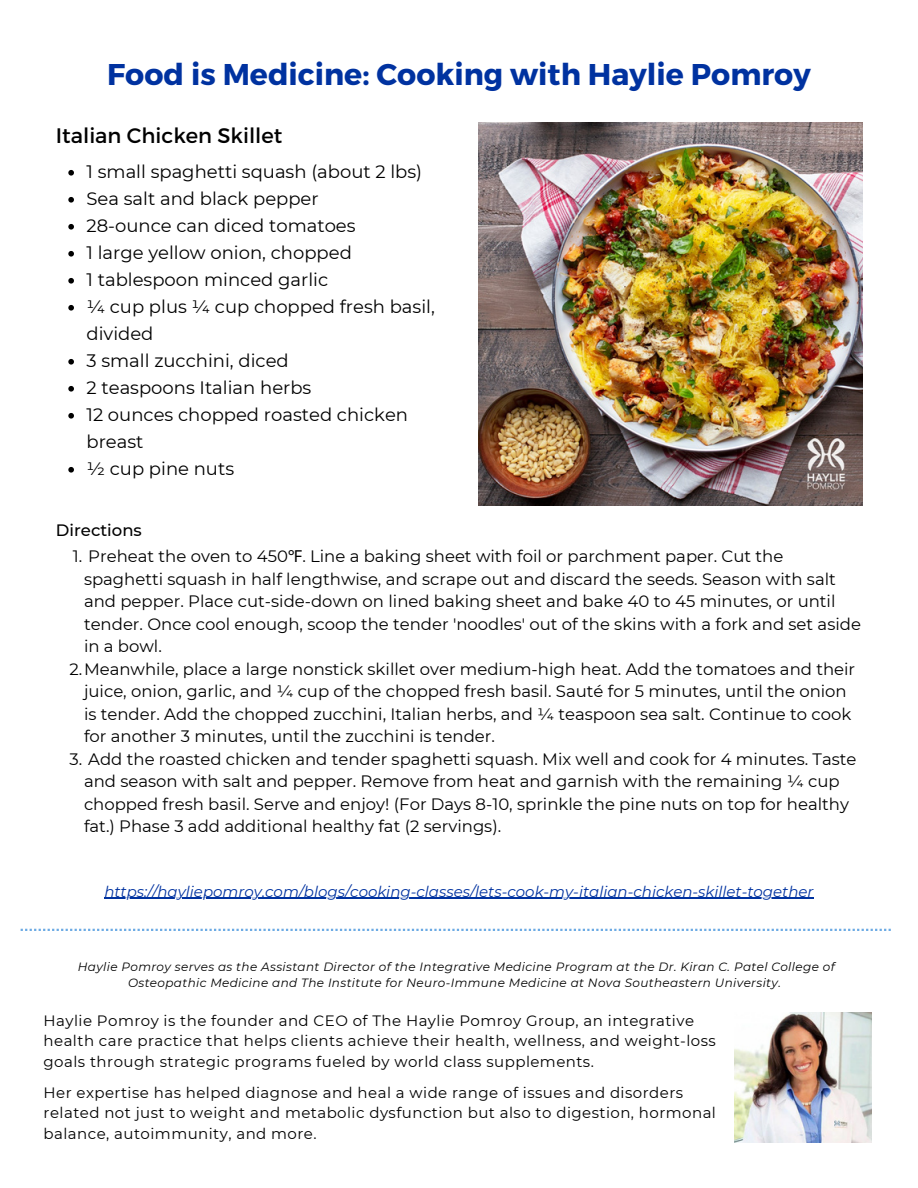
<style>
.page{position:relative;width:918px;height:1188px;background:#fff}
.page>*{position:absolute;margin:0;border:0;box-sizing:border-box;transform-origin:0 0}
.t1{font:700 30px "Montserrat";color:#0032a0}
.t2{font:21px "Montserrat";color:#000}
.t3{font:18px/27px "Montserrat";color:#000}
.t4{font:16.5px/22.5px "Montserrat";color:#000}
.t5{font:500 16.5px "Montserrat";color:#000}
.t6{font:15px/20.7px "Montserrat";letter-spacing:.03em;color:#000}
.t7{font:italic 15px "Montserrat";color:#0032a0}
.t8{font:italic 12px/16px "Montserrat";letter-spacing:.03em;color:#000;text-align:center}
.s1{font-family:"Noto Sans"}
</style>
<div class="page">
<img style="left:479px;top:122px;width:383px;height:384px">
<svg style="left:68px;top:170px;width:6px;height:6px"></svg>
<svg style="left:68px;top:197px;width:6px;height:6px"></svg>
<svg style="left:68px;top:224px;width:6px;height:6px"></svg>
<svg style="left:68px;top:251px;width:6px;height:6px"></svg>
<svg style="left:68px;top:278px;width:6px;height:6px"></svg>
<svg style="left:68px;top:305px;width:6px;height:6px"></svg>
<svg style="left:68px;top:359px;width:6px;height:6px"></svg>
<svg style="left:68px;top:386px;width:6px;height:6px"></svg>
<svg style="left:68px;top:413px;width:6px;height:6px"></svg>
<svg style="left:68px;top:467px;width:6px;height:6px"></svg>
<hr style="left:104px;top:898px;width:710px;height:1px;background:#0032a0">
<svg style="left:21px;top:929px;width:870px;height:2px"></svg>
<img style="left:735px;top:1012px;width:136px;height:131px">
<h1 class="t1" style="left:107px;top:55px;width:705px">Food is Medicine: Cooking with Haylie Pomroy</h1>
<p class="t2" style="left:56px;top:121px;width:228px">Italian Chicken Skillet</p>
<p class="t3" style="left:87px;top:158px;width:350px">1 small spaghetti squash (about 2 lbs)<br>Sea salt and black pepper<br>28-ounce can diced tomatoes<br>1 large yellow onion, chopped<br>1 tablespoon minced garlic<br>¼ cup plus ¼ cup chopped fresh basil, divided<br>3 small zucchini, diced<br>2 teaspoons Italian herbs<br>12 ounces chopped roasted chicken breast<br>½ cup pine nuts</p>
<p class="t5" style="left:56px;top:520px;width:87px">Directions</p>
<p class="t4" style="left:73px;top:545px;width:712px">1. Preheat the oven to 450<span class="s1">℉</span>. Line a baking sheet with foil or parchment paper. Cut the</p>
<p class="t4" style="left:84px;top:568px;width:753px">spaghetti squash in half lengthwise, and scrape out and discard the seeds. Season with salt</p>
<p class="t4" style="left:84px;top:590px;width:753px">and pepper. Place cut-side-down on lined baking sheet and bake 40 to 45 minutes, or until</p>
<p class="t4" style="left:84px;top:613px;width:778px">tender. Once cool enough, scoop the tender 'noodles' out of the skins with a fork and set aside</p>
<p class="t4" style="left:84px;top:635px;width:79px">in a bowl.</p>
<p class="t4" style="left:70px;top:658px;width:787px">2.Meanwhile, place a large nonstick skillet over medium-high heat. Add the tomatoes and their</p>
<p class="t4" style="left:84px;top:680px;width:764px">juice, onion, garlic, and ¼ cup of the chopped fresh basil. Sauté for 5 minutes, until the onion</p>
<p class="t4" style="left:84px;top:703px;width:769px">is tender. Add the chopped zucchini, Italian herbs, and ¼ teaspoon sea salt. Continue to cook</p>
<p class="t4" style="left:84px;top:725px;width:412px">for another 3 minutes, until the zucchini is tender.</p>
<p class="t4" style="left:84px;top:748px;width:774px;text-indent:-14px">3. Add the roasted chicken and tender spaghetti squash. Mix well and cook for 4 minutes. Taste and season with salt and pepper. Remove from heat and garnish with the remaining ¼ cup chopped fresh basil. Serve and enjoy! (For Days 8-10, sprinkle the pine nuts on top for healthy fat.) Phase 3 add additional healthy fat (2 servings).</p>
<p class="t7" style="left:104px;top:882px;width:711px">https://hayliepomroy.com/blogs/cooking-classes/lets-cook-my-italian-chicken-skillet-together</p>
<p class="t8" style="left:78px;top:959px;width:759px">Haylie Pomroy serves as the Assistant Director of the Integrative Medicine Program at the Dr. Kiran C. Patel College of<br>Osteopathic Medicine and The Institute for Neuro-Immune Medicine at Nova Southeastern University.</p>
<p class="t6" style="left:44px;top:1010px;width:674px">Haylie Pomroy is the founder and CEO of The Haylie Pomroy Group, an integrative health care practice that helps clients achieve their health, wellness, and weight-loss goals through strategic programs fueled by world class supplements.</p>
<p class="t6" style="left:44px;top:1082px;width:674px">Her expertise has helped diagnose and heal a wide range of issues and disorders related not just to weight and metabolic dysfunction but also to digestion, hormonal balance, autoimmunity, and more.</p>
</div>
